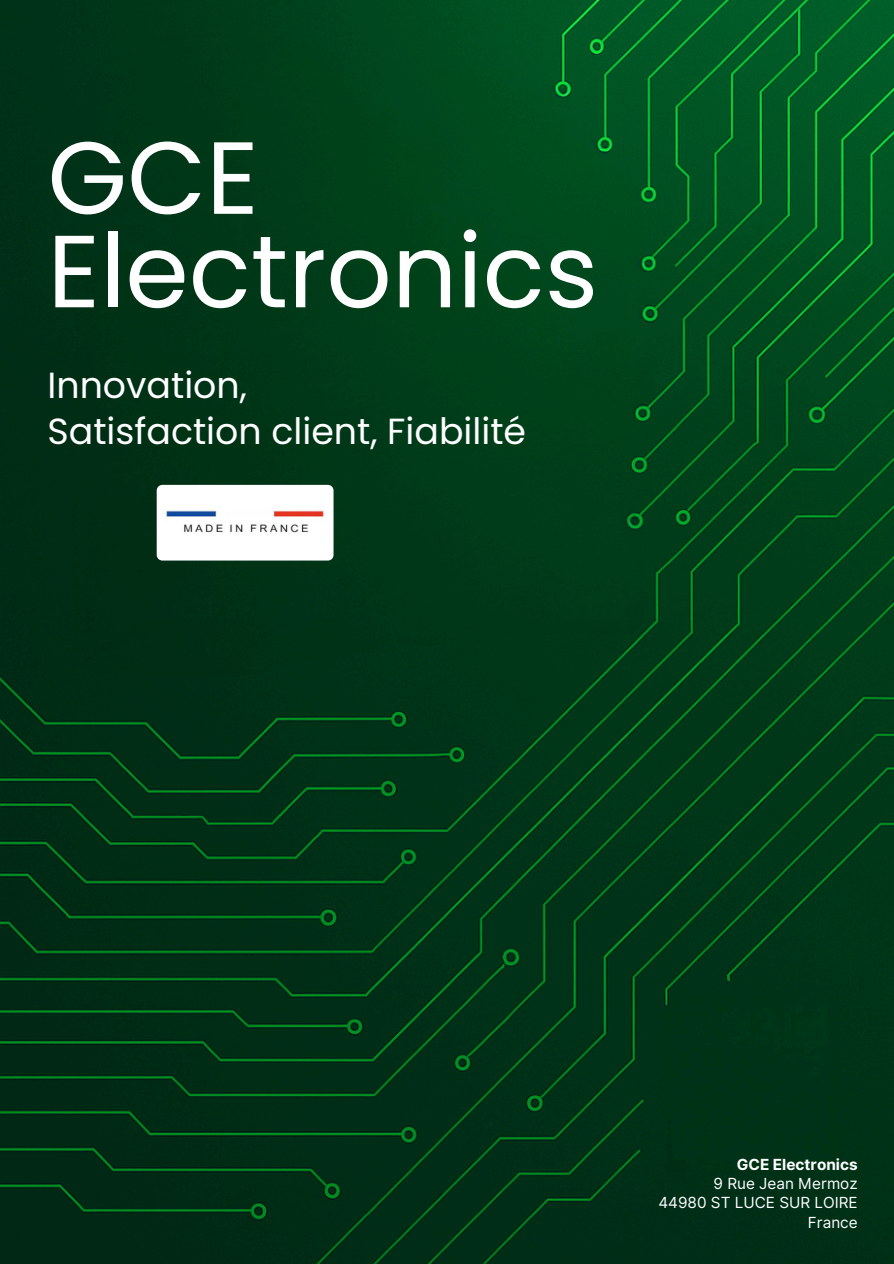
<style>
.page{position:relative;width:894px;height:1264px;background:#fff}
.page>*{position:absolute;margin:0;border:0;box-sizing:border-box;transform-origin:0 0}
.t1{font:102.3px/93.4px "Poppins";color:#fff}
.t2{font:36.3px/46.2px "Poppins";color:#fff}
.t3{font:15.3px "Inter";color:#fff}
.t4{font:700 15.3px "Inter";color:#fff}
</style>
<div class="page">
<img style="left:0;top:0;width:893px;height:1263px">
<img style="left:157px;top:485px;width:176px;height:75px;border-radius:6px">
<p class="t1" style="left:47px;top:131px;width:552px">GCE<br>Electronics</p>
<p class="t2" style="left:47px;top:362px;width:480px">Innovation,<br>Satisfaction client, Fiabilité</p>
<h2 class="t4" style="left:736px;top:1155px;width:122px">GCE Electronics</h2>
<p class="t3" style="left:713px;top:1174px;width:146px">9 Rue Jean Mermoz</p>
<p class="t3" style="left:658px;top:1193px;width:201px">44980 ST LUCE SUR LOIRE</p>
<p class="t3" style="left:807px;top:1212px;width:51px">France</p>
</div>
